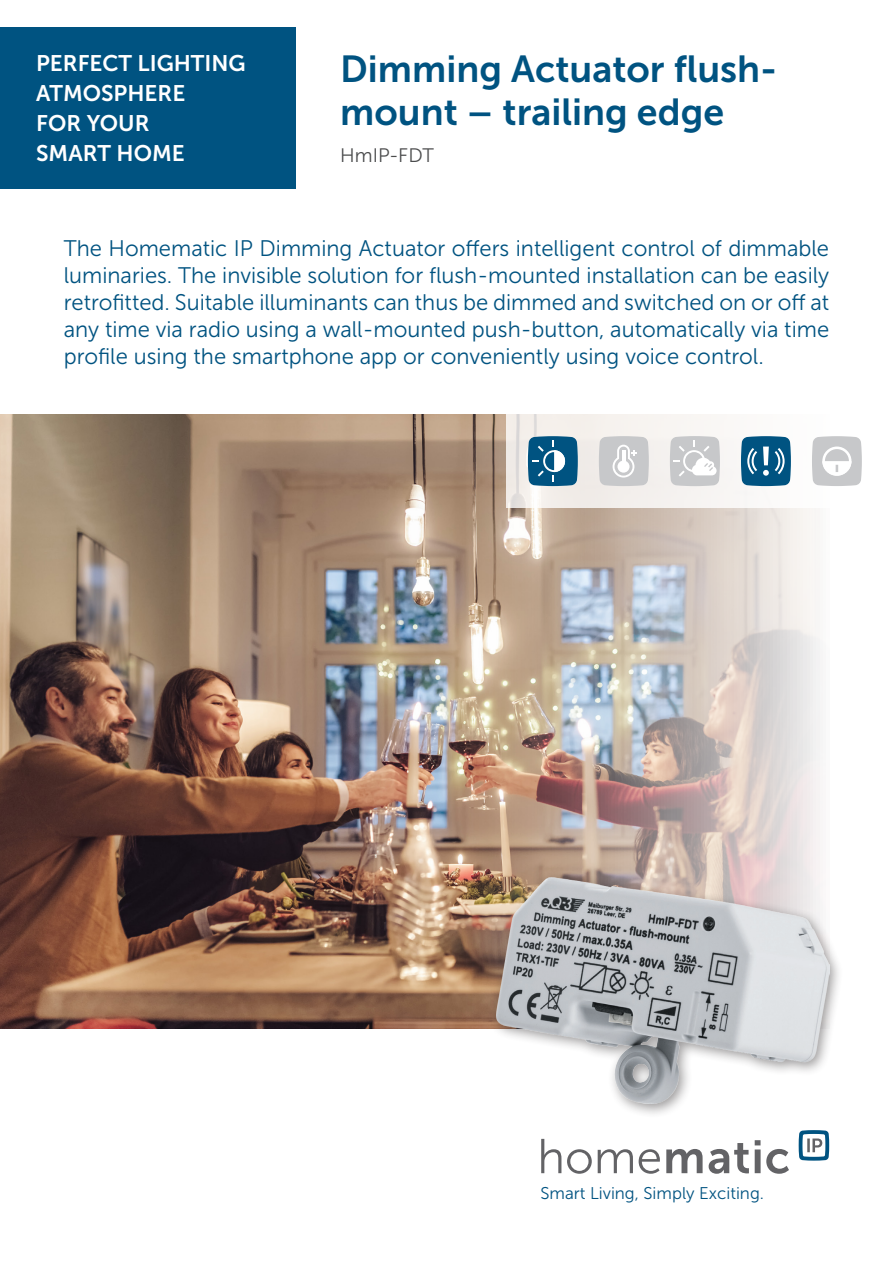
<style>
.page{position:relative;width:893px;height:1263px;background:#fff}
.page>*{position:absolute;margin:0;border:0;box-sizing:border-box;transform-origin:0 0}
.Headline{font:37.5px/43.5px "Museo Sans 700";color:#005381}
.Fließtext_Deckblatt{font:22.5px/27px "Museo Sans 300";color:#005381;text-align:justify}
.Kastentext{font:22.5px/30px "Museo Sans 700";color:#fff}
.Subheadline{font:19.5px "Museo Sans 300";color:#4b4c4d}
.t1{font:16.95px "Museo Sans 300";color:#005381}
</style>
<div class="page">
<img style="left:0;top:414px;width:820px;height:614px">
<svg style="left:506px;top:414px;width:314px;height:93px;fill:#f6f3f0"></svg>
<div style="left:490px;top:870px;width:353px;height:248px;background:#231f20;opacity:.45"></div>
<img style="left:497px;top:877px;width:332px;height:227px">
<svg style="left:541px;top:1139px;width:248px;height:35px"></svg>
<svg style="left:799px;top:1130px;width:30px;height:31px"></svg>
<svg style="left:528px;top:436px;width:50px;height:50px;background:#2d7096"></svg>
<svg style="left:599px;top:436px;width:50px;height:50px;background:#d0d1d2"></svg>
<svg style="left:741px;top:436px;width:50px;height:50px;background:#2b7096"></svg>
<svg style="left:670px;top:436px;width:50px;height:50px"></svg>
<svg style="left:812px;top:436px;width:50px;height:50px"></svg>
<div style="left:0;top:27px;width:296px;height:162px;background:#005381"></div>
<p class="Kastentext" style="left:36px;top:48px;width:211px">PERFECT LIGHTING<br>ATMOSPHERE<br>FOR YOUR<br>SMART HOME</p>
<p class="Headline" style="left:340px;top:47px;width:439px">Dimming Actuator flush&shy;mount – trailing edge</p>
<p class="Subheadline" style="left:340px;top:145px;width:95px">HmIP-FDT</p>
<p class="Fließtext_Deckblatt" style="left:64px;top:235px;width:767px">The Homematic IP Dimming Actuator offers intelligent control of dimmable luminaries. The invisible solution for flush-mounted installation can be easily retrofitted. Suitable illuminants can thus be dimmed and switched on or off at any time via radio using a wall-mounted push-button, automatically via time profile using the smartphone app or conveniently using voice control.</p>
<p class="t1" style="left:540px;top:1184px;width:225px">Smart Living, Simply Exciting.</p>
</div>
